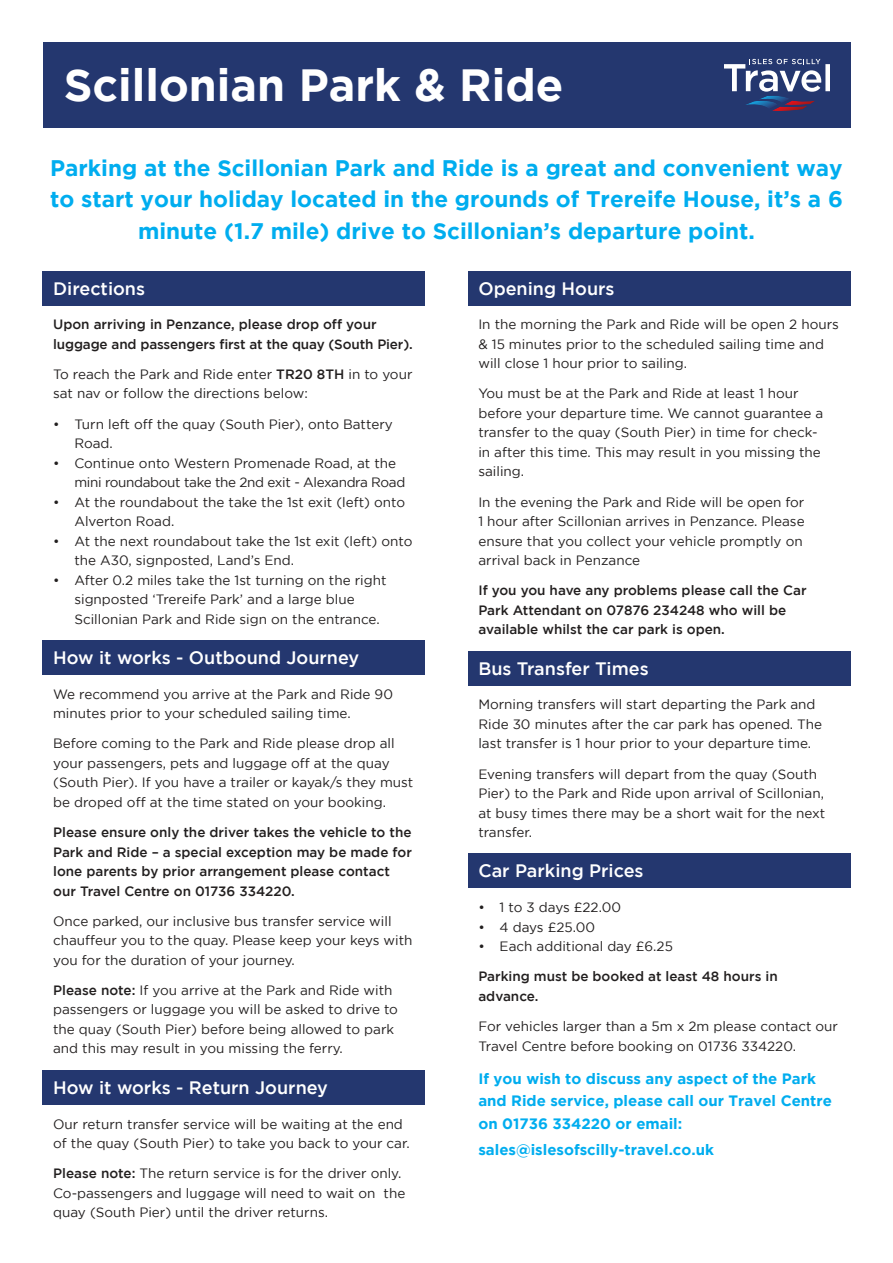
<style>
.page{position:relative;width:893px;height:1263px;background:#fff}
.page>*{position:absolute;margin:0;border:0;box-sizing:border-box;transform-origin:0 0}
.t1{font:700 45px "Gotham";color:#fff}
.t2{font:700 22.5px/31.5px "Gotham";color:#00adef;text-align:center}
.t3{font:500 18px "Gotham";color:#fff}
.t4{font:700 15px/22.5px "Gotham";color:#00adef}
.t5{font:13.5px/19.5px "Gotham";color:#221f1f}
.t6{font:500 13.5px/19.5px "Gotham";color:#221f1f}
.t7{font:13.5px/19.5px "Gotham";letter-spacing:-.025em;color:#221f1f}
.s1{font-weight:500}
</style>
<div class="page">
<div style="left:43px;top:43px;width:807px;height:85px;background:#24376f"></div>
<svg style="left:825px;top:64px;width:4px;height:27px"></svg>
<svg style="left:724px;top:59px;width:97px;height:52px"></svg>
<div style="left:43px;top:271px;width:382px;height:34px;background:#24376f"></div>
<div style="left:43px;top:640px;width:382px;height:35px;background:#24376f"></div>
<div style="left:43px;top:1070px;width:382px;height:34px;background:#24376f"></div>
<div style="left:468px;top:271px;width:382px;height:34px;background:#24376f"></div>
<div style="left:468px;top:651px;width:382px;height:34px;background:#24376f"></div>
<div style="left:468px;top:854px;width:382px;height:34px;background:#24376f"></div>
<h1 class="t1" style="left:64px;top:68px;width:501px">Scillonian Park &amp; Ride</h1>
<h2 class="t2" style="left:50px;top:154px;width:794px">Parking at the Scillonian Park and Ride is a great and convenient way to start your holiday located in the grounds of Trereife House, it’s a 6 minute (1.7 mile) drive to Scillonian’s departure point.</h2>
<h3 class="t3" style="left:53px;top:281px;width:93px">Directions</h3>
<p class="t6" style="left:53px;top:316px;width:361px">Upon arriving in Penzance, please drop off your luggage and passengers first at the quay (South Pier).</p>
<p class="t5" style="left:53px;top:365px;width:361px">To reach the Park and Ride enter <span class="s1">TR20 8TH</span> in to your sat nav or follow the directions below:</p>
<p class="t5" style="left:74px;top:415px;width:320px;text-indent:-21px">• Turn left off the quay (South Pier), onto Battery<br>Road.</p>
<p class="t7" style="left:74px;top:454px;width:332px;text-indent:-21px">• Continue onto Western Promenade Road, at the mini roundabout take the 2nd exit - Alexandra Road</p>
<p class="t5" style="left:74px;top:493px;width:332px;text-indent:-21px">• At the roundabout the take the 1st exit (left) onto<br>Alverton Road.</p>
<p class="t5" style="left:74px;top:532px;width:340px;text-indent:-21px">• At the next roundabout take the 1st exit (left) onto the A30, signposted, Land’s End.</p>
<p class="t5" style="left:74px;top:571px;width:314px;text-indent:-21px">• After 0.2 miles take the 1st turning on the right signposted ‘Trereife Park’ and a large blue<br>Scillonian Park and Ride sign on the entrance.</p>
<h3 class="t3" style="left:53px;top:651px;width:308px">How it works - Outbound Journey</h3>
<p class="t5" style="left:53px;top:685px;width:341px">We recommend you arrive at the Park and Ride 90 minutes prior to your scheduled sailing time.</p>
<p class="t5" style="left:53px;top:734px;width:362px">Before coming to the Park and Ride please drop all your passengers, pets and luggage off at the quay (South Pier). If you have a trailer or kayak/s they must be droped off at the time stated on your booking.</p>
<p class="t6" style="left:53px;top:822px;width:360px">Please ensure only the driver takes the vehicle to the Park and Ride – a special exception may be made for lone parents by prior arrangement please contact our Travel Centre on 01736 334220.</p>
<p class="t5" style="left:53px;top:912px;width:361px">Once parked, our inclusive bus transfer service will chauffeur you to the quay. Please keep your keys with you for the duration of your journey.</p>
<p class="t5" style="left:53px;top:981px;width:346px"><span class="s1">Please note:</span> If you arrive at the Park and Ride with passengers or luggage you will be asked to drive to the quay (South Pier) before being allowed to park and this may result in you missing the ferry.</p>
<h3 class="t3" style="left:53px;top:1080px;width:276px">How it works - Return Journey</h3>
<p class="t5" style="left:53px;top:1114px;width:358px">Our return transfer service will be waiting at the end of the quay (South Pier) to take you back to your car.</p>
<p class="t5" style="left:53px;top:1164px;width:354px"><span class="s1">Please note:</span> The return service is for the driver only.<br>Co-passengers and luggage will need to wait on the quay (South Pier) until the driver returns.</p>
<h3 class="t3" style="left:478px;top:281px;width:138px">Opening Hours</h3>
<p class="t5" style="left:478px;top:315px;width:362px">In the morning the Park and Ride will be open 2 hours &amp; 15 minutes prior to the scheduled sailing time and will close 1 hour prior to sailing.</p>
<p class="t5" style="left:478px;top:384px;width:347px">You must be at the Park and Ride at least 1 hour before your departure time. We cannot guarantee a transfer to the quay (South Pier) in time for check&shy;in after this time. This may result in you missing the sailing.</p>
<p class="t5" style="left:478px;top:493px;width:328px">In the evening the Park and Ride will be open for 1 hour after Scillonian arrives in Penzance. Please ensure that you collect your vehicle promptly on arrival back in Penzance</p>
<p class="t6" style="left:478px;top:580px;width:330px">If you you have any problems please call the Car<br>Park Attendant on 07876 234248 who will be available whilst the car park is open.</p>
<h3 class="t3" style="left:478px;top:661px;width:172px">Bus Transfer Times</h3>
<p class="t5" style="left:478px;top:695px;width:345px">Morning transfers will start departing the Park and<br>Ride 30 minutes after the car park has opened. The last transfer is 1 hour prior to your departure time.</p>
<p class="t5" style="left:478px;top:764px;width:348px">Evening transfers will depart from the quay (South Pier) to the Park and Ride upon arrival of Scillonian, at busy times there may be a short wait for the next transfer.</p>
<h3 class="t3" style="left:478px;top:864px;width:167px">Car Parking Prices</h3>
<p class="t5" style="left:478px;top:898px;width:144px">• 1 to 3 days £22.00</p>
<p class="t5" style="left:478px;top:918px;width:118px">• 4 days £25.00</p>
<p class="t5" style="left:478px;top:937px;width:196px">• Each additional day £6.25</p>
<p class="t6" style="left:478px;top:966px;width:301px">Parking must be booked at least 48 hours in advance.</p>
<p class="t5" style="left:478px;top:1017px;width:361px">For vehicles larger than a 5m x 2m please contact our<br>Travel Centre before booking on 01736 334220.</p>
<p class="t4" style="left:478px;top:1068px;width:355px">If you wish to discuss any aspect of the Park and Ride service, please call our Travel Centre on 01736 334220 or email:</p>
<p class="t4" style="left:478px;top:1140px;width:237px">sales@islesofscilly-travel.co.uk</p>
</div>
